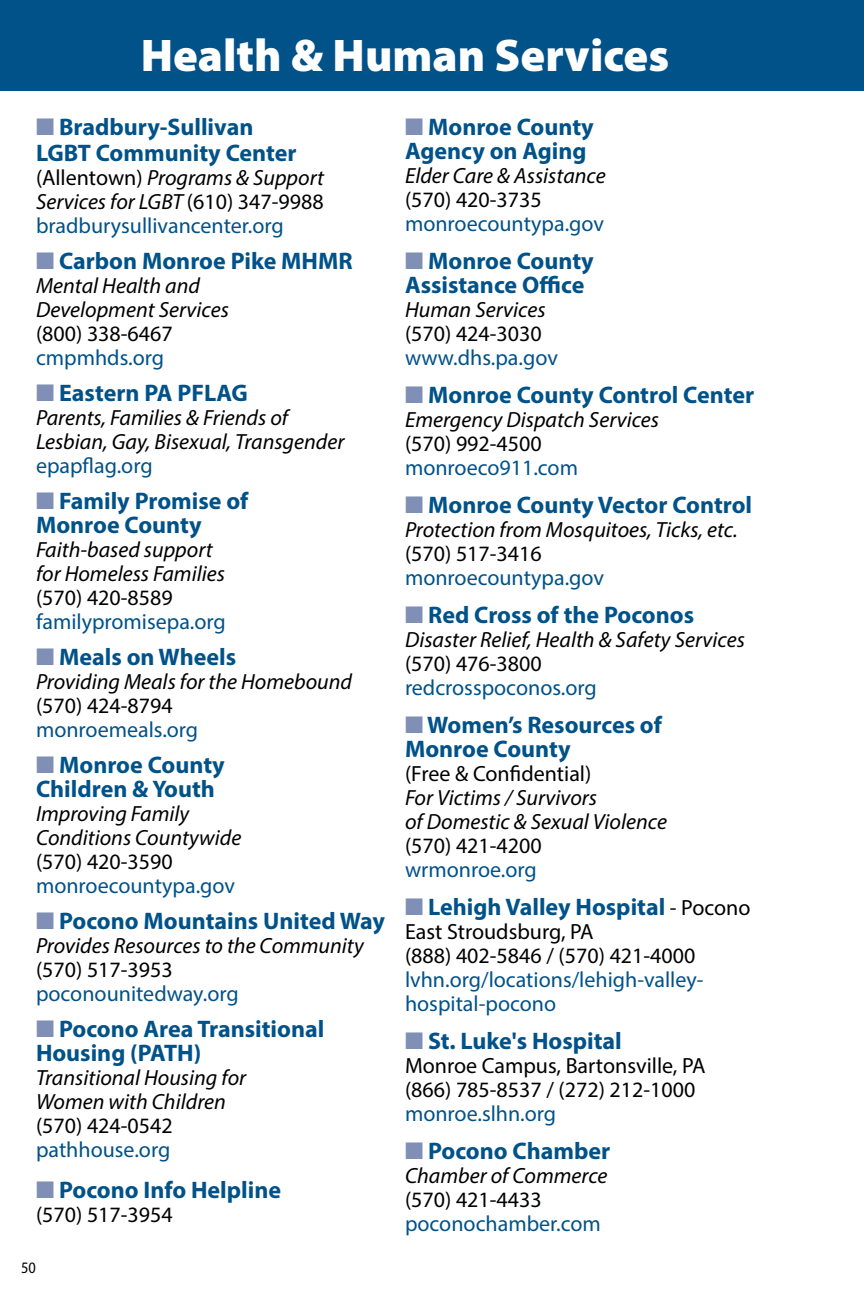
<style>
.page{position:relative;width:864px;height:1296px;background:#fff}
.page>*{position:absolute;margin:0;border:0;box-sizing:border-box;transform-origin:0 0}
.t1{font:900 46px "Myriad Pro";color:#fff}
.t2{font:700 24px/24px "Myriad Pro";color:#005289}
.t3{font:italic 22px/24px "Myriad Pro";color:#000}
.t4{font:22px/24px "Myriad Pro";color:#000}
.t5{font:22px/24px "Myriad Pro";color:#005289}
.t6{font:16px "Myriad Pro";color:#000;scale:.9 1}
.s1{color:#808fb5}
.s2{font-style:normal}
.s3{font-style:normal;color:#005289}
.s4{font-weight:400;font-size:22px;color:#000}
</style>
<div class="page">
<div style="left:0;top:0;width:864px;height:90px;background:#005289"></div>
<h1 class="t1" style="left:141px;top:25px;width:530px">Health &amp; Human Services</h1>
<p class="t2" style="left:36px;top:113px;width:262px;line-height:26px"><span class="s1">■</span> Bradbury-Sullivan<br>LGBT Community Center</p>
<p class="t3" style="left:36px;top:165px;width:290px;text-align:justify"><span class="s2">(Allentown)</span> Programs &amp; Support Services for LGBT <span class="s2">(610) 347-9988 </span><span class="s3">bradburysullivancenter.org</span></p>
<p class="t2" style="left:36px;top:248px;width:318px"><span class="s1">■</span> Carbon Monroe Pike MHMR</p>
<p class="t3" style="left:36px;top:273px;width:194px">Mental Health and<br>Development Services</p>
<p class="t4" style="left:36px;top:321px;width:138px">(800) 338-6467</p>
<p class="t5" style="left:36px;top:345px;width:130px">cmpmhds.org</p>
<p class="t2" style="left:36px;top:380px;width:214px"><span class="s1">■</span> Eastern PA PFLAG</p>
<p class="t3" style="left:36px;top:405px;width:310px">Parents, Families &amp; Friends of<br>Lesbian, Gay, Bisexual, Transgender</p>
<p class="t5" style="left:36px;top:453px;width:118px">epapflag.org</p>
<p class="t2" style="left:36px;top:488px;width:214px"><span class="s1">■</span> Family Promise of<br>Monroe County</p>
<p class="t3" style="left:36px;top:537px;width:191px">Faith-based support for Homeless Families</p>
<p class="t4" style="left:36px;top:585px;width:138px">(570) 420-8589</p>
<p class="t5" style="left:36px;top:609px;width:191px">familypromisepa.org</p>
<p class="t2" style="left:36px;top:644px;width:202px"><span class="s1">■</span> Meals on Wheels</p>
<p class="t3" style="left:36px;top:669px;width:318px">Providing Meals for the Homebound</p>
<p class="t4" style="left:36px;top:693px;width:138px">(570) 424-8794</p>
<p class="t5" style="left:36px;top:717px;width:164px">monroemeals.org</p>
<p class="t2" style="left:36px;top:752px;width:190px"><span class="s1">■</span> Monroe County<br>Children &amp; Youth</p>
<p class="t3" style="left:36px;top:801px;width:207px">Improving Family<br>Conditions Countywide</p>
<p class="t4" style="left:36px;top:849px;width:138px">(570) 420-3590</p>
<p class="t5" style="left:36px;top:873px;width:201px">monroecountypa.gov</p>
<p class="t2" style="left:36px;top:908px;width:350px"><span class="s1">■</span> Pocono Mountains United Way</p>
<p class="t3" style="left:36px;top:933px;width:329px">Provides Resources to the Community</p>
<p class="t4" style="left:36px;top:957px;width:138px">(570) 517-3953</p>
<p class="t5" style="left:36px;top:981px;width:204px">poconounitedway.org</p>
<p class="t2" style="left:36px;top:1016px;width:290px"><span class="s1">■</span> Pocono Area Transitional<br>Housing (PATH)</p>
<p class="t3" style="left:36px;top:1065px;width:212px">Transitional Housing for<br>Women with Children</p>
<p class="t4" style="left:36px;top:1113px;width:138px">(570) 424-0542</p>
<p class="t5" style="left:36px;top:1137px;width:136px">pathhouse.org</p>
<p class="t2" style="left:36px;top:1177px;width:247px"><span class="s1">■</span> Pocono Info Helpline</p>
<p class="t4" style="left:36px;top:1202px;width:138px">(570) 517-3954</p>
<p class="t6" style="left:21px;top:1258px;width:18px">50</p>
<p class="t2" style="left:405px;top:114px;width:190px"><span class="s1">■</span> Monroe County<br>Agency on Aging</p>
<p class="t3" style="left:405px;top:163px;width:202px">Elder Care &amp; Assistance</p>
<p class="t4" style="left:405px;top:187px;width:138px">(570) 420-3735</p>
<p class="t5" style="left:405px;top:211px;width:201px">monroecountypa.gov</p>
<p class="t2" style="left:405px;top:248px;width:190px"><span class="s1">■</span> Monroe County<br>Assistance Office</p>
<p class="t3" style="left:405px;top:297px;width:142px">Human Services</p>
<p class="t4" style="left:405px;top:321px;width:138px">(570) 424-3030</p>
<p class="t5" style="left:405px;top:345px;width:154px">www.dhs.pa.gov</p>
<p class="t2" style="left:405px;top:382px;width:351px"><span class="s1">■</span> Monroe County Control Center</p>
<p class="t3" style="left:405px;top:407px;width:256px">Emergency Dispatch Services</p>
<p class="t4" style="left:405px;top:431px;width:138px">(570) 992-4500</p>
<p class="t5" style="left:405px;top:455px;width:175px">monroeco911.com</p>
<p class="t2" style="left:405px;top:492px;width:349px"><span class="s1">■</span> Monroe County Vector Control</p>
<p class="t3" style="left:405px;top:517px;width:334px">Protection from Mosquitoes, Ticks, etc.</p>
<p class="t4" style="left:405px;top:541px;width:138px">(570) 517-3416</p>
<p class="t5" style="left:405px;top:565px;width:201px">monroecountypa.gov</p>
<p class="t2" style="left:405px;top:602px;width:291px"><span class="s1">■</span> Red Cross of the Poconos</p>
<p class="t3" style="left:405px;top:627px;width:341px">Disaster Relief, Health &amp; Safety Services</p>
<p class="t4" style="left:405px;top:651px;width:138px">(570) 476-3800</p>
<p class="t5" style="left:405px;top:675px;width:193px">redcrosspoconos.org</p>
<p class="t2" style="left:405px;top:712px;width:259px"><span class="s1">■</span> Women’s Resources of<br>Monroe County</p>
<p class="t4" style="left:405px;top:761px;width:188px">(Free &amp; Confidential)</p>
<p class="t3" style="left:405px;top:785px;width:263px">For Victims / Survivors<br>of Domestic &amp; Sexual Violence</p>
<p class="t4" style="left:405px;top:833px;width:138px">(570) 421-4200</p>
<p class="t5" style="left:405px;top:857px;width:133px">wrmonroe.org</p>
<p class="t2" style="left:405px;top:894px;width:347px"><span class="s1">■</span> Lehigh Valley Hospital <span class="s4">- Pocono</span></p>
<p class="t4" style="left:405px;top:919px;width:292px">East Stroudsburg, PA<br>(888) 402-5846 / (570) 421-4000</p>
<p class="t5" style="left:405px;top:967px;width:300px">lvhn.org/locations/lehigh-valley&shy;hospital-pocono</p>
<p class="t2" style="left:405px;top:1028px;width:218px"><span class="s1">■</span> St. Luke's Hospital</p>
<p class="t4" style="left:405px;top:1053px;width:302px">Monroe Campus, Bartonsville, PA (866) 785-8537 / (272) 212-1000</p>
<p class="t5" style="left:405px;top:1101px;width:153px">monroe.slhn.org</p>
<p class="t2" style="left:405px;top:1138px;width:207px"><span class="s1">■</span> Pocono Chamber</p>
<p class="t3" style="left:405px;top:1163px;width:204px">Chamber of Commerce</p>
<p class="t4" style="left:405px;top:1187px;width:138px">(570) 421-4433</p>
<p class="t5" style="left:405px;top:1211px;width:197px">poconochamber.com</p>
</div>
